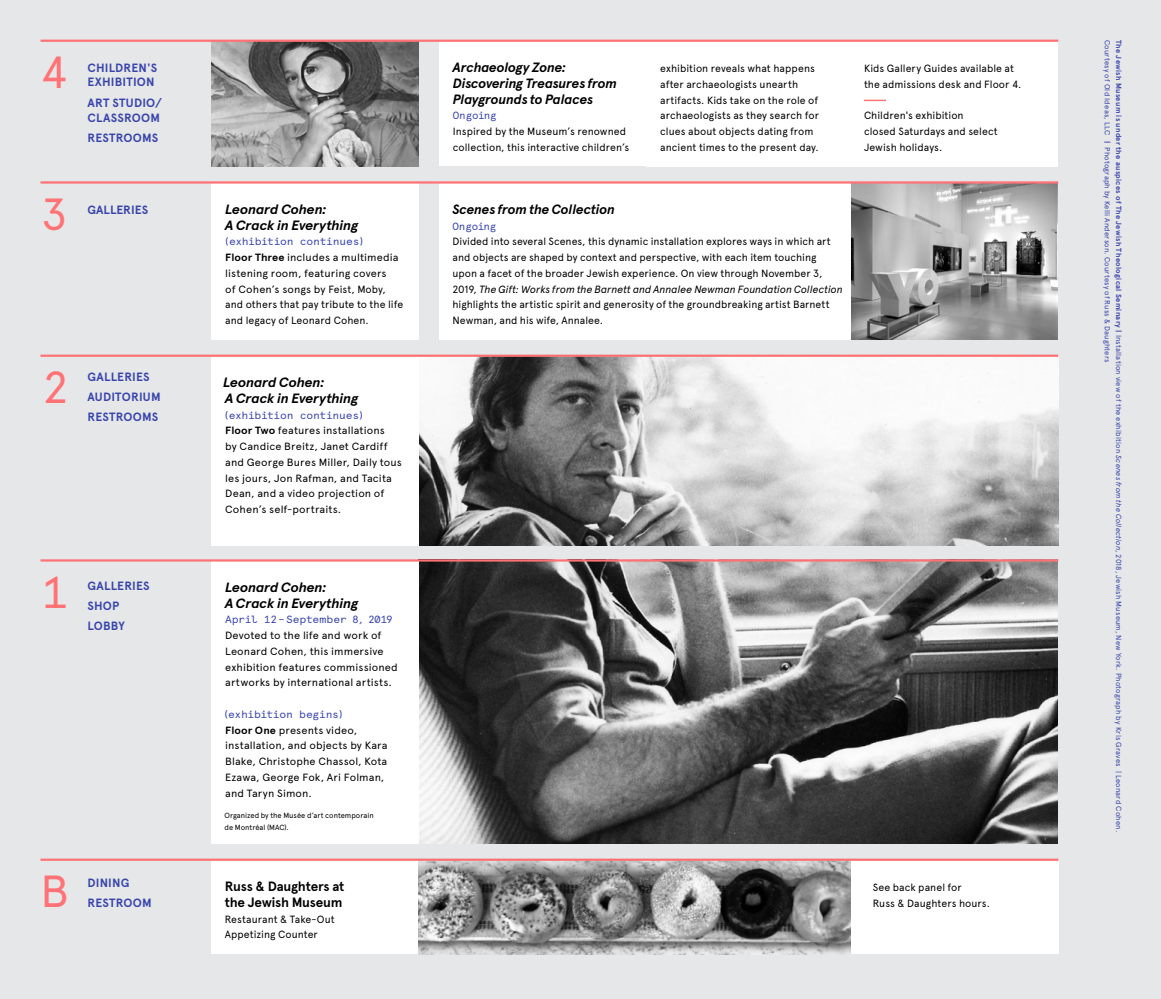
<style>
.page{position:relative;width:1161px;height:999px;background:#e6e7e8}
.page>*{position:absolute;margin:0;border:0;box-sizing:border-box;transform-origin:0 0}
.t1{font:45px "Apercu Pro Mono";color:#ff7376}
.t2{font:italic 700 13.5px/15.8px "Apercu Pro";letter-spacing:-.02em;color:#000;scale:1.04 1}
.t3{font:italic 700 13.5px/15.8px "Apercu Pro";letter-spacing:-.02em;color:#000}
.t4{font:700 13.5px/15.8px "Apercu Pro";letter-spacing:-.015em;color:#000}
.t5{font:700 12px/20.1px "Apercu Pro";letter-spacing:.015em;color:#3844ac}
.t6{font:10.5px/15.8px "Apercu Pro";letter-spacing:.005em;color:#000}
.t7{font:10.5px/15.8px "Apercu Pro";letter-spacing:.005em;color:#000;scale:1.04 1}
.t8{font:10.5px "Apercu Pro Mono";letter-spacing:-.025em;color:#3844ac;scale:1.04 1}
.t9{font:10.5px "Apercu Pro Mono";letter-spacing:-.025em;color:#3844ac}
.t10{font:7.5px/11.2px "Apercu Pro";letter-spacing:.025em;color:#3844ac}
.t11{font:7.5px/12px "Apercu Pro";color:#000}
.s1{font-style:italic}
.s2{font-weight:700}
</style>
<div class="page">
<img style="left:850px;top:184px;width:208px;height:156px">
<div style="left:211px;top:860px;width:208px;height:94px;background:#fff"></div>
<div style="left:439px;top:40px;width:224px;height:126px;background:#fff"></div>
<div style="left:647px;top:40px;width:204px;height:126px;background:#fff"></div>
<div style="left:850px;top:40px;width:208px;height:126px;background:#fff"></div>
<svg style="left:864px;top:100px;width:22px;height:1px"></svg>
<img style="left:418px;top:357px;width:640px;height:189px">
<img style="left:418px;top:562px;width:640px;height:282px">
<div style="left:439px;top:183px;width:411px;height:157px;background:#fff"></div>
<div style="left:211px;top:183px;width:207px;height:157px;background:#fff"></div>
<div style="left:211px;top:356px;width:207px;height:190px;background:#fff"></div>
<img style="left:418px;top:861px;width:432px;height:93px">
<img style="left:211px;top:42px;width:207px;height:124px">
<div style="left:211px;top:560px;width:207px;height:284px;background:#fff"></div>
<div style="left:851px;top:862px;width:207px;height:92px;background:#fff"></div>
<hr style="left:40px;top:181px;width:1018px;height:3px;background:#ff7376">
<hr style="left:40px;top:559px;width:1018px;height:3px;background:#ff7376">
<hr style="left:40px;top:859px;width:1018px;height:2px;background:#ff7376">
<hr style="left:40px;top:355px;width:1018px;height:2px;background:#ff7376">
<hr style="left:40px;top:40px;width:1018px;height:2px;background:#ff7376">
<h1 class="t1" style="left:40px;top:38px;width:29px">4</h1>
<h1 class="t1" style="left:40px;top:180px;width:29px">3</h1>
<h1 class="t1" style="left:40px;top:353px;width:29px">2</h1>
<p class="t5" style="left:87px;top:61px;width:71px;line-height:14.2px">CHILDREN'S<br>EXHIBITION</p>
<p class="t5" style="left:87px;top:94px;width:76px;line-height:15.8px">ART STUDIO/<br>CLASSROOM</p>
<p class="t5" style="left:87px;top:128px;width:72px">RESTROOMS</p>
<p class="t3" style="left:453px;top:59px;width:166px">Archaeology Zone:<br>Discovering Treasures from<br>Playgrounds to Palaces</p>
<p class="t9" style="left:453px;top:108px;width:45px">Ongoing</p>
<p class="t6" style="left:453px;top:123px;width:178px">Inspired by the Museum’s renowned collection, this interactive children’s</p>
<p class="t6" style="left:660px;top:60px;width:160px">exhibition reveals what happens after archaeologists unearth artifacts. Kids take on the role of archaeologists as they search for clues about objects dating from ancient times to the present day.</p>
<p class="t6" style="left:864px;top:60px;width:159px">Kids Gallery Guides available at the admissions desk and Floor 4.</p>
<p class="t6" style="left:864px;top:107px;width:135px">Children's exhibition closed Saturdays and select<br>Jewish holidays.</p>
<p class="t5" style="left:87px;top:199px;width:62px">GALLERIES</p>
<p class="t3" style="left:453px;top:201px;width:164px">Scenes from the Collection</p>
<p class="t9" style="left:453px;top:218px;width:45px">Ongoing</p>
<p class="t6" style="left:453px;top:233px;width:392px">Divided into several Scenes, this dynamic installation explores ways in which art and objects are shaped by context and perspective, with each item touching upon a facet of the broader Jewish experience. On view through November 3, 2019, <span class="s1">The Gift: Works from the Barnett and Annalee Newman Foundation Collection </span>highlights the artistic spirit and generosity of the groundbreaking artist Barnett Newman, and his wife, Annalee.</p>
<p class="t2" style="left:225px;top:201px;width:130px">Leonard Cohen:<br>A Crack in Everything</p>
<p class="t8" style="left:223px;top:234px;width:138px">(exhibition continues)</p>
<p class="t7" style="left:225px;top:249px;width:173px"><span class="s2">Floor Three</span> includes a multimedia listening room, featuring covers<br>of Cohen’s songs by Feist, Moby, and others that pay tribute to the life and legacy of Leonard Cohen.</p>
<p class="t5" style="left:87px;top:366px;width:75px">GALLERIES<br>AUDITORIUM<br>RESTROOMS</p>
<p class="t2" style="left:223px;top:374px;width:132px">Leonard Cohen:<br>A Crack in Everything</p>
<p class="t8" style="left:223px;top:407px;width:138px">(exhibition continues)</p>
<p class="t7" style="left:225px;top:422px;width:171px"><span class="s2">Floor Two</span> features installations<br>by Candice Breitz, Janet Cardiff and George Bures Miller, Daily tous les jours, Jon Rafman, and Tacita<br>Dean, and a video projection of<br>Cohen’s self-portraits.</p>
<h1 class="t1" style="left:40px;top:558px;width:29px">1</h1>
<p class="t5" style="left:87px;top:575px;width:64px">GALLERIES<br>SHOP<br>LOBBY</p>
<p class="t2" style="left:225px;top:579px;width:130px">Leonard Cohen:<br>A Crack in Everything</p>
<p class="t8" style="left:225px;top:612px;width:163px">April 12–September 8, 2019</p>
<p class="t7" style="left:225px;top:627px;width:168px">Devoted to the life and work of Leonard Cohen, this immersive exhibition features commissioned artworks by international artists.</p>
<p class="t8" style="left:223px;top:706px;width:119px">(exhibition begins)</p>
<p class="t7" style="left:225px;top:721px;width:158px"><span class="s2">Floor One</span> presents video, installation, and objects by Kara<br>Blake, Christophe Chassol, Kota<br>Ezawa, George Fok, Ari Folman, and Taryn Simon.</p>
<p class="t11" style="left:225px;top:809px;width:151px">Organized by the Musée d’art contemporain de Montréal (MAC).</p>
<p class="t10" style="left:1125px;top:40px;width:794px;rotate:90deg"><span class="s2">The Jewish Museum is under the auspices of The Jewish Theological Seminary |</span> Installation view of the exhibition <span class="s1">Scenes from the Collection</span>, 2018, Jewish Museum, New York. Photograph by Kris Graves | Leonard Cohen.<br>Courtesy of Old Ideas, LLC <span class="s2">|</span> Photograph by Kelli Anderson. Courtesy of Russ &amp; Daughters</p>
<h1 class="t1" style="left:40px;top:857px;width:29px">B</h1>
<p class="t5" style="left:87px;top:872px;width:66px">DINING<br>RESTROOM</p>
<p class="t4" style="left:225px;top:878px;width:121px">Russ &amp; Daughters at the Jewish Museum</p>
<p class="t6" style="left:225px;top:910px;width:112px">Restaurant &amp; Take-Out<br>Appetizing Counter</p>
<p class="t6" style="left:873px;top:879px;width:119px">See back panel for<br>Russ &amp; Daughters hours.</p>
</div>
